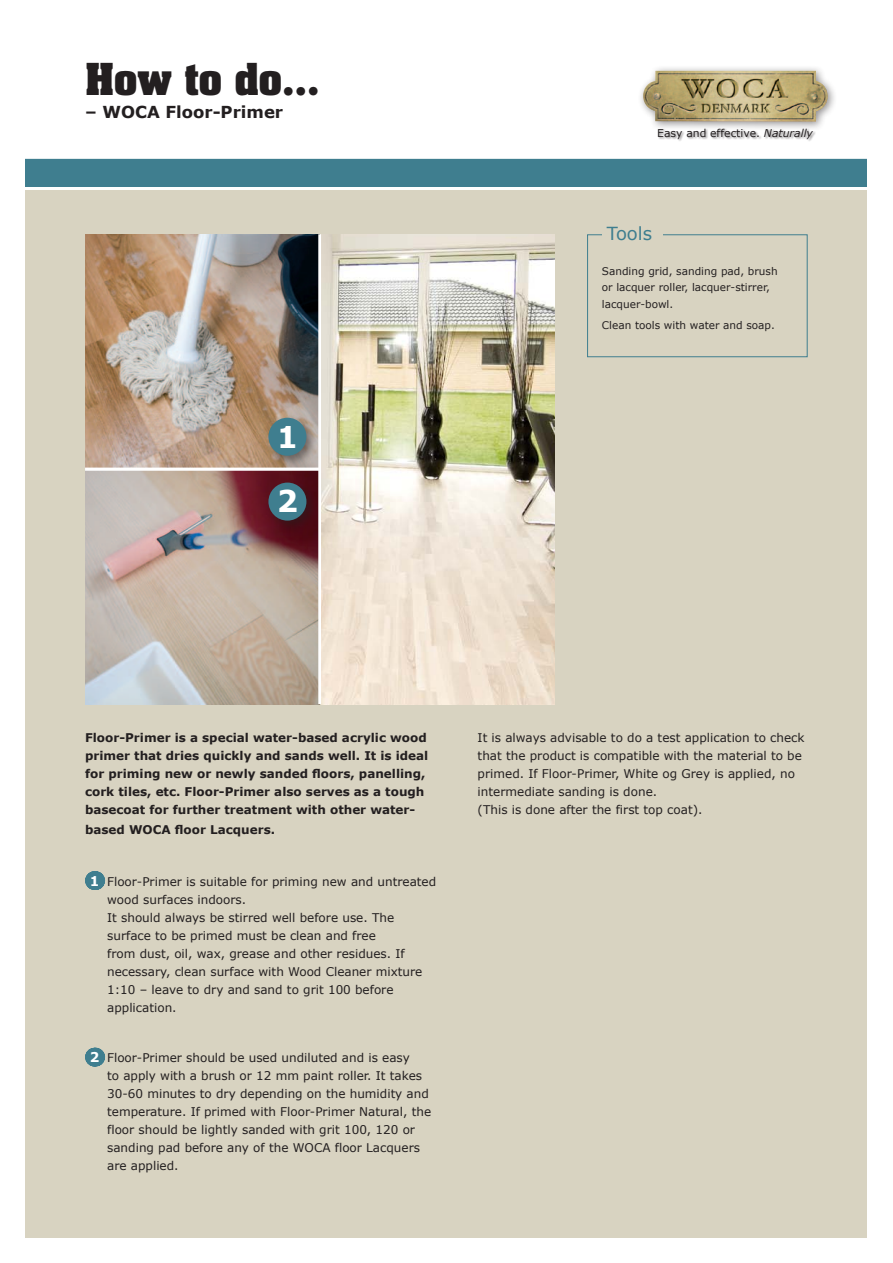
<style>
.page{position:relative;width:893px;height:1263px;background:#fff}
.page>*{position:absolute;margin:0;border:0;box-sizing:border-box;transform-origin:0 0}
.t1{font:700 37.5px "Aachen";color:#231f20}
.t2{font:700 30px "Verdana";color:#fff}
._5__Mellemrubrik{font:18px "Verdana";color:#3f7e8f}
.t3{font:700 16.5px "Verdana";color:#231f20}
._6__Brødtekst{font:12px/18px "Verdana";color:#231f20}
._6__Brødtekst-2{font:700 12px/18px "Verdana";color:#231f20}
.t4{font:10.8px "Verdana";color:#231f20}
._3__Tekst_ved_billed{font:10.5px/16.5px "Verdana";color:#231f20}
.s1{font-style:italic}
.s2{font-weight:700;font-size:13.5px;color:#fff}
</style>
<div class="page">
<div style="left:26px;top:190px;width:841px;height:1047px;background:#d8d3c1"></div>
<div style="left:26px;top:157px;width:841px;height:30px;background:#3f7e8f"></div>
<hr style="left:23px;top:156px;width:847px;height:3px;background:#fff">
<img style="left:85px;top:234px;width:470px;height:470px">
<div style="left:265px;top:414px;width:53px;height:54px;background:#231f20;opacity:.5"></div>
<div style="left:268px;top:418px;width:38px;height:38px;background:#3f7e8f;border-radius:50%"></div>
<div style="left:265px;top:479px;width:53px;height:54px;background:#231f20;opacity:.5"></div>
<div style="left:268px;top:483px;width:38px;height:38px;background:#3f7e8f;border-radius:50%"></div>
<hr style="left:85px;top:468px;width:470px;height:3px;background:#fff">
<hr style="left:318px;top:234px;width:3px;height:470px;background:#fff">
<svg style="left:94px;top:871px;width:2px;height:19px"></svg>
<svg style="left:94px;top:1048px;width:2px;height:18px"></svg>
<div style="left:637px;top:64px;width:200px;height:67px;background:#231f20;opacity:.5"></div>
<img style="left:643px;top:71px;width:185px;height:51px">
<div style="left:658px;top:128px;width:159px;height:14px;background:#231f20;opacity:.5"></div>
<div style="left:587px;top:234px;width:221px;height:123px;border:1px solid #3f7e8f"></div>
<div style="left:602px;top:224px;width:60px;height:23px;background:#d8d3c1"></div>
<p class="t1" style="left:85px;top:52px;width:236px">How to do…</p>
<p class="t3" style="left:85px;top:102px;width:200px">– WOCA Floor-Primer</p>
<p class="t2" style="left:277px;top:418px;width:23px">1</p>
<p class="t2" style="left:277px;top:482px;width:23px">2</p>
<p class="t4" style="left:657px;top:126px;width:157px">Easy and effective. <span class="s1">Naturally</span></p>
<p class="_5__Mellemrubrik" style="left:607px;top:222px;width:47px">Tools</p>
<p class="_3__Tekst_ved_billed" style="left:602px;top:262px;width:177px">Sanding grid, sanding pad, brush or lacquer roller, lacquer-stirrer, lacquer-bowl.</p>
<p class="_3__Tekst_ved_billed" style="left:602px;top:316px;width:174px">Clean tools with water and soap.</p>
<p class="_6__Brødtekst-2" style="left:85px;top:728px;width:345px">Floor-Primer is a special water-based acrylic wood primer that dries quickly and sands well. It is ideal for priming new or newly sanded floors, panelling, cork tiles, etc. Floor-Primer also serves as a tough basecoat for further treatment with other water-</p>
<p class="_6__Brødtekst-2" style="left:85px;top:820px;width:192px">based WOCA floor Lacquers.</p>
<p class="_6__Brødtekst" style="left:107px;top:872px;width:331px;text-indent:-17px"><span class="s2">1</span> Floor-Primer is suitable for priming new and untreated wood surfaces indoors.<br>It should always be stirred well before use. The surface to be primed must be clean and free<br>from dust, oil, wax, grease and other residues. If necessary, clean surface with Wood Cleaner mixture 1:10 – leave to dry and sand to grit 100 before application.</p>
<p class="_6__Brødtekst" style="left:107px;top:1048px;width:326px;text-indent:-17px"><span class="s2">2</span> Floor-Primer should be used undiluted and is easy<br>to apply with a brush or 12 mm paint roller. It takes 30-60 minutes to dry depending on the humidity and temperature. If primed with Floor-Primer Natural, the floor should be lightly sanded with grit 100, 120 or sanding pad before any of the WOCA floor Lacquers are applied.</p>
<p class="_6__Brødtekst" style="left:478px;top:728px;width:328px">It is always advisable to do a test application to check that the product is compatible with the material to be primed. If Floor-Primer, White og Grey is applied, no intermediate sanding is done.<br>(This is done after the first top coat).</p>
</div>
